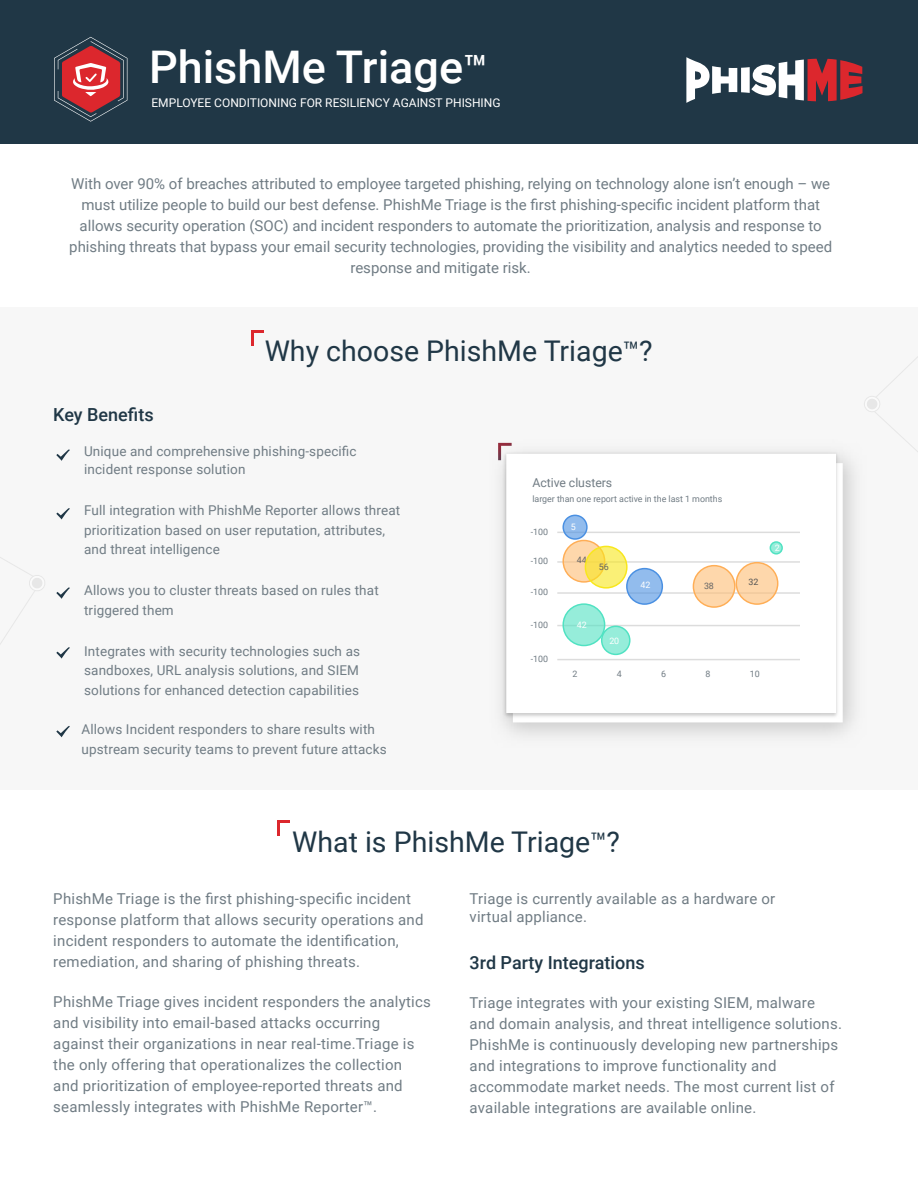
<style>
.page{position:relative;width:918px;height:1188px;background:#fff}
.page>*{position:absolute;margin:0;border:0;box-sizing:border-box;transform-origin:0 0}
.t1{font:500 45px "Roboto";color:#fff}
.t2{font:28.5px "Roboto";color:#203746}
.t3{font:500 18px "Roboto";color:#203746}
.t4{font:15px/21px "Roboto";letter-spacing:.015em;color:#707c84}
.t5{font:13.5px "Roboto";letter-spacing:.01em;color:#707c84}
.t6{font:12.3px "Roboto";letter-spacing:-.005em;color:#717c84}
.t7{font:12px "Roboto";color:#fff}
.t8{font:8.85px "Roboto";letter-spacing:-.005em;color:#717c84}
.t9{font:8.85px "Roboto";color:#fff}
.t10{font:8.85px "Roboto";color:#616161}
.t11{font:8.85px "Roboto";color:#656565}
.t12{font:8.85px "Roboto";color:#535353}
.s1{font-size:39px}
.s2{font-size:27px}
</style>
<div class="page">
<div style="left:0;top:307px;width:918px;height:483px;background:#f7f7f7"></div>
<div style="left:0;top:0;width:918px;height:144px;background:#203746"></div>
<svg style="left:251px;top:331px;width:12px;height:15px"></svg>
<svg style="left:277px;top:820px;width:13px;height:15px"></svg>
<svg style="left:0;top:557px;width:45px;height:87px"></svg>
<svg style="left:864px;top:357px;width:54px;height:95px"></svg>
<svg style="left:56px;top:449px;width:14px;height:12px"></svg>
<svg style="left:56px;top:508px;width:14px;height:11px"></svg>
<svg style="left:56px;top:587px;width:14px;height:12px"></svg>
<svg style="left:56px;top:647px;width:14px;height:12px"></svg>
<svg style="left:56px;top:726px;width:14px;height:11px"></svg>
<svg style="left:54px;top:37px;width:73px;height:85px"></svg>
<svg style="left:686px;top:57px;width:177px;height:46px"></svg>
<img style="left:503px;top:452px;width:337px;height:266px">
<svg style="left:506px;top:454px;width:330px;height:259px"></svg>
<svg style="left:498px;top:443px;width:14px;height:17px"></svg>
<hr style="left:558px;top:561px;width:241px;height:2px;background:#dcdcdc">
<hr style="left:558px;top:625px;width:241px;height:1px;background:#dcdcdc">
<hr style="left:558px;top:532px;width:241px;height:1px;background:#dcdcdc">
<hr style="left:558px;top:592px;width:241px;height:2px;background:#dcdcdc">
<div style="left:563px;top:541px;width:42px;height:41px;background:#febd74;border-radius:21px;opacity:.6"></div>
<div style="left:562px;top:540px;width:43px;height:43px;border:1px solid #ffae56;border-radius:50%"></div>
<div style="left:563px;top:604px;width:42px;height:42px;background:#50e2c2;border-radius:21px;opacity:.6"></div>
<div style="left:562px;top:603px;width:43px;height:43px;border:1px solid #50e2c2;border-radius:50%"></div>
<div style="left:602px;top:626px;width:28px;height:28px;background:#50e2c2;border-radius:14px;opacity:.6"></div>
<div style="left:601px;top:626px;width:30px;height:29px;border:1px solid #50e2c2;border-radius:50%"></div>
<div style="left:770px;top:542px;width:12px;height:12px;background:#50e2c2;border-radius:6px;opacity:.6"></div>
<div style="left:770px;top:541px;width:13px;height:14px;border:1px solid #50e2c2;border-radius:50%"></div>
<div style="left:693px;top:566px;width:42px;height:41px;background:#febd74;border-radius:21px;opacity:.6"></div>
<div style="left:693px;top:565px;width:43px;height:43px;border:1px solid #ffae56;border-radius:50%"></div>
<div style="left:736px;top:563px;width:42px;height:41px;background:#febd74;border-radius:21px;opacity:.6"></div>
<div style="left:736px;top:562px;width:42px;height:43px;border:1px solid #ffae56;border-radius:50%"></div>
<div style="left:563px;top:515px;width:24px;height:24px;background:#4a90e2;border-radius:12px;opacity:.6"></div>
<div style="left:562px;top:515px;width:26px;height:25px;border:1px solid #4a90e2;border-radius:50%"></div>
<div style="left:627px;top:569px;width:35px;height:35px;background:#4a90e2;border-radius:18px;opacity:.6"></div>
<div style="left:626px;top:568px;width:37px;height:37px;border:1px solid #4a90e2;border-radius:50%"></div>
<div style="left:585px;top:546px;width:42px;height:42px;background:#f8e71c;border-radius:21px;opacity:.6"></div>
<div style="left:585px;top:546px;width:43px;height:43px;border:1px solid #f8e71c;border-radius:50%"></div>
<hr style="left:558px;top:659px;width:241px;height:1px;background:#dcdcdc">
<p class="t1" style="left:149px;top:36px;width:340px">PhishMe Triage<span class="s1">™</span></p>
<p class="t7" style="left:152px;top:94px;width:351px">EMPLOYEE CONDITIONING FOR RESILIENCY AGAINST PHISHING</p>
<p class="t4" style="left:71px;top:172px;width:761px">With over 90% of breaches attributed to employee targeted phishing, relying on technology alone isn’t enough – we</p>
<p class="t4" style="left:81px;top:193px;width:740px">must utilize people to build our best defense. PhishMe Triage is the first phishing-specific incident platform that</p>
<p class="t4" style="left:80px;top:214px;width:744px">allows security operation (SOC) and incident responders to automate the prioritization, analysis and response to</p>
<p class="t4" style="left:69px;top:235px;width:764px">phishing threats that bypass your email security technologies, providing the visibility and analytics needed to speed</p>
<p class="t4" style="left:350px;top:256px;width:182px">response and mitigate risk.</p>
<p class="t2" style="left:265px;top:331px;width:389px">Why choose PhishMe Triage<span class="s2">™</span>?</p>
<p class="t3" style="left:53px;top:402px;width:102px">Key Benefits</p>
<p class="t5" style="left:84px;top:442px;width:274px">Unique and comprehensive phishing-specific</p>
<p class="t5" style="left:84px;top:460px;width:163px">incident response solution</p>
<p class="t5" style="left:84px;top:501px;width:318px">Full integration with PhishMe Reporter allows threat</p>
<p class="t5" style="left:84px;top:521px;width:303px">prioritization based on user reputation, attributes,</p>
<p class="t5" style="left:84px;top:540px;width:137px">and threat intelligence</p>
<p class="t5" style="left:84px;top:581px;width:296px">Allows you to cluster threats based on rules that</p>
<p class="t5" style="left:84px;top:600px;width:91px">triggered them</p>
<p class="t5" style="left:84px;top:641px;width:278px">Integrates with security technologies such as</p>
<p class="t5" style="left:84px;top:661px;width:276px">sandboxes, URL analysis solutions, and SIEM</p>
<p class="t5" style="left:84px;top:680px;width:276px">solutions for enhanced detection capabilities</p>
<p class="t5" style="left:82px;top:720px;width:295px">Allows Incident responders to share results with</p>
<p class="t5" style="left:82px;top:740px;width:307px">upstream security teams to prevent future attacks</p>
<p class="t6" style="left:532px;top:474px;width:81px">Active clusters</p>
<p class="t8" style="left:532px;top:493px;width:191px">larger than one report active in the last 1 months</p>
<p class="t8" style="left:531px;top:525px;width:19px">-100</p>
<p class="t9" style="left:571px;top:521px;width:6px">5</p>
<p class="t8" style="left:531px;top:555px;width:19px">-100</p>
<p class="t10" style="left:577px;top:554px;width:11px">44</p>
<p class="t10" style="left:599px;top:561px;width:11px">56</p>
<p class="t8" style="left:531px;top:586px;width:19px">-100</p>
<p class="t9" style="left:640px;top:579px;width:11px">42</p>
<p class="t11" style="left:704px;top:580px;width:11px">38</p>
<p class="t12" style="left:748px;top:576px;width:11px">32</p>
<p class="t8" style="left:531px;top:618px;width:19px">-100</p>
<p class="t8" style="left:531px;top:652px;width:19px">-100</p>
<p class="t9" style="left:577px;top:619px;width:11px">42</p>
<p class="t9" style="left:609px;top:635px;width:11px">20</p>
<p class="t8" style="left:572px;top:667px;width:6px">2</p>
<p class="t8" style="left:617px;top:667px;width:6px">4</p>
<p class="t8" style="left:661px;top:667px;width:6px">6</p>
<p class="t8" style="left:706px;top:667px;width:6px">8</p>
<p class="t8" style="left:750px;top:667px;width:11px">10</p>
<p class="t9" style="left:775px;top:542px;width:6px">2</p>
<p class="t2" style="left:292px;top:822px;width:329px">What is PhishMe Triage<span class="s2">™</span>?</p>
<p class="t4" style="left:53px;top:888px;width:372px">PhishMe Triage is the first phishing-specific incident response platform that allows security operations and incident responders to automate the identification, remediation, and sharing of phishing threats.</p>
<p class="t4" style="left:53px;top:991px;width:379px">PhishMe Triage gives incident responders the analytics and visibility into email-based attacks occurring against their organizations in near real-time.Triage is the only offering that operationalizes the collection and prioritization of employee-reported threats and seamlessly integrates with PhishMe Reporter™.</p>
<p class="t4" style="left:470px;top:889px;width:307px;line-height:18px">Triage is currently available as a hardware or virtual appliance.</p>
<p class="t3" style="left:470px;top:950px;width:177px">3rd Party Integrations</p>
<p class="t4" style="left:470px;top:992px;width:374px">Triage integrates with your existing SIEM, malware and domain analysis, and threat intelligence solutions.<br>PhishMe is continuously developing new partnerships and integrations to improve functionality and accommodate market needs. The most current list of available integrations are available online.</p>
</div>
